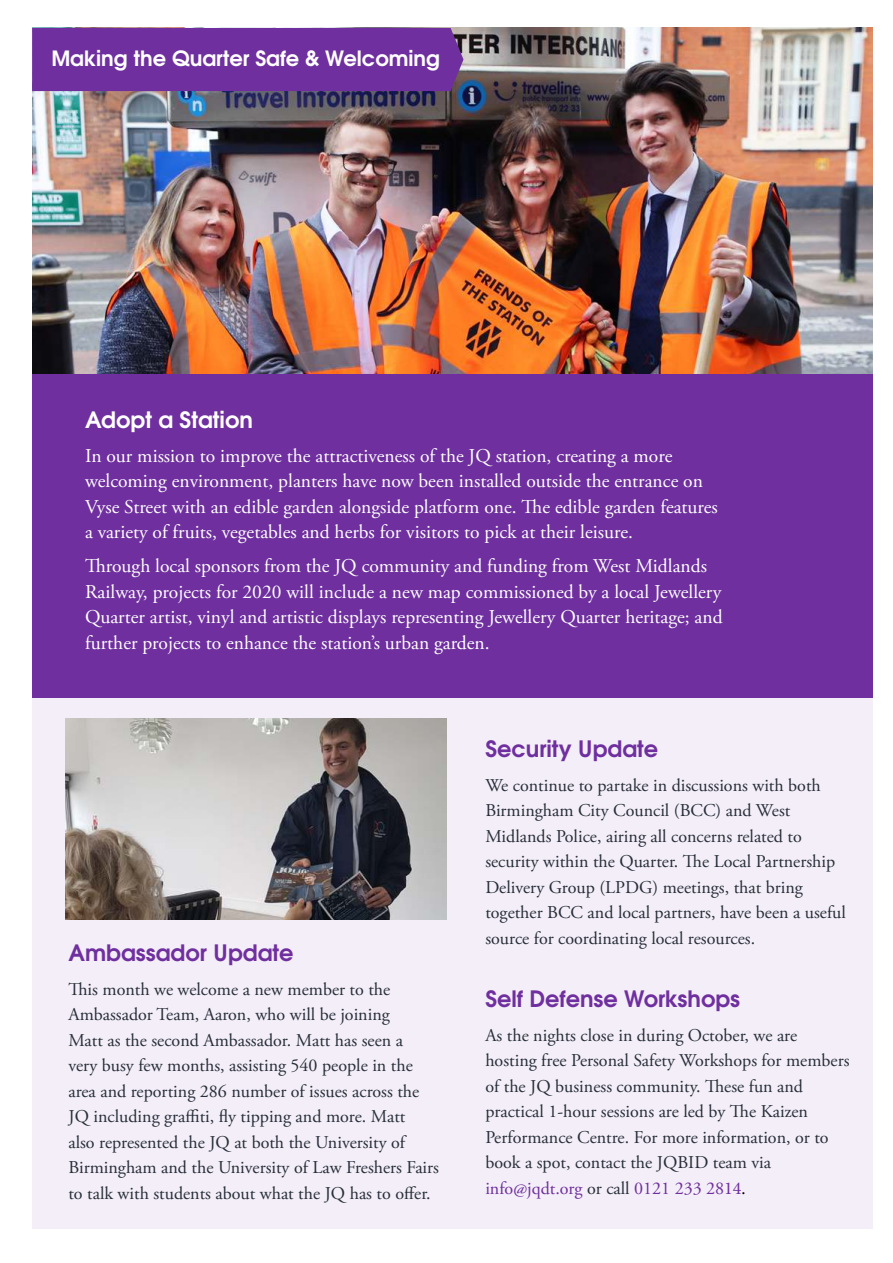
<style>
.page{position:relative;width:893px;height:1263px;background:#fff}
.page>*{position:absolute;margin:0;border:0;box-sizing:border-box;transform-origin:0 0}
.t1{font:700 22.5px "Te X Gyre Adventor";color:#6f2f9f}
.t2{font:700 22.5px "Te X Gyre Adventor";color:#fff}
.t3{font:700 21px "Te X Gyre Adventor";color:#fff}
.t4{font:19.5px/25.5px "Adobe Garamond Pro";color:#fff}
.t5{font:18px/25.5px "Adobe Garamond Pro";color:#272e39}
.s1{color:#6f2f9f}
.s2{font-family:"Minion Pro";color:#6f2f9f}
.s3{font-family:"Minion Pro";color:#000}
</style>
<div class="page">
<div style="left:32px;top:28px;width:840px;height:1201px;background:#f3eef7"></div>
<img style="left:32px;top:28px;width:840px;height:346px">
<div style="left:32px;top:374px;width:840px;height:323px;background:#6f2f9f"></div>
<div style="left:32px;top:28px;width:431px;height:63px;background:#6f2f9f"></div>
<img style="left:65px;top:718px;width:381px;height:202px">
<p class="t3" style="left:51px;top:50px;width:390px">Making the Quarter Safe &amp; Welcoming</p>
<p class="t2" style="left:85px;top:410px;width:169px">Adopt a Station</p>
<p class="t4" style="left:85px;top:444px;width:634px">In our mission to improve the attractiveness of the JQ station, creating a more welcoming environment, planters have now been installed outside the entrance on Vyse Street with an edible garden alongside platform one. The edible garden features a variety of fruits, vegetables and herbs for visitors to pick at their leisure.</p>
<p class="t4" style="left:85px;top:555px;width:639px">Through local sponsors from the JQ community and funding from West Midlands Railway, projects for 2020 will include a new map commissioned by a local Jewellery Quarter artist, vinyl and artistic displays representing Jewellery Quarter heritage; and further projects to enhance the station’s urban garden.</p>
<p class="t1" style="left:68px;top:943px;width:226px">Ambassador Update</p>
<p class="t5" style="left:68px;top:978px;width:372px">This month we welcome a new member to the Ambassador Team, Aaron, who will be joining<br>Matt as the second Ambassador. Matt has seen a<br>very busy few months, assisting 540 people in the area and reporting 286 number of issues across the JQ including graffiti, fly tipping and more. Matt<br>also represented the JQ at both the University of Birmingham and the University of Law Freshers Fairs to talk with students about what the JQ has to offer.</p>
<p class="t1" style="left:485px;top:740px;width:174px">Security Update</p>
<p class="t5" style="left:485px;top:774px;width:362px">We continue to partake in discussions with both Birmingham City Council (BCC) and West Midlands Police, airing all concerns related to security within the Quarter. The Local Partnership Delivery Group (LPDG) meetings, that bring together BCC and local partners, have been a useful source for coordinating local resources.</p>
<p class="t1" style="left:485px;top:990px;width:256px">Self Defense Workshops</p>
<p class="t5" style="left:485px;top:1024px;width:366px">As the nights close in during October, we are hosting free Personal Safety Workshops for members of the JQ business community. These fun and practical 1-hour sessions are led by The Kaizen Performance Centre. For more information, or to book a spot, contact the JQBID team via <span class="s1">info@jqdt.org</span> or call <span class="s1">0121 233 28</span><span class="s2">14</span><span class="s3">.</span></p>
</div>
